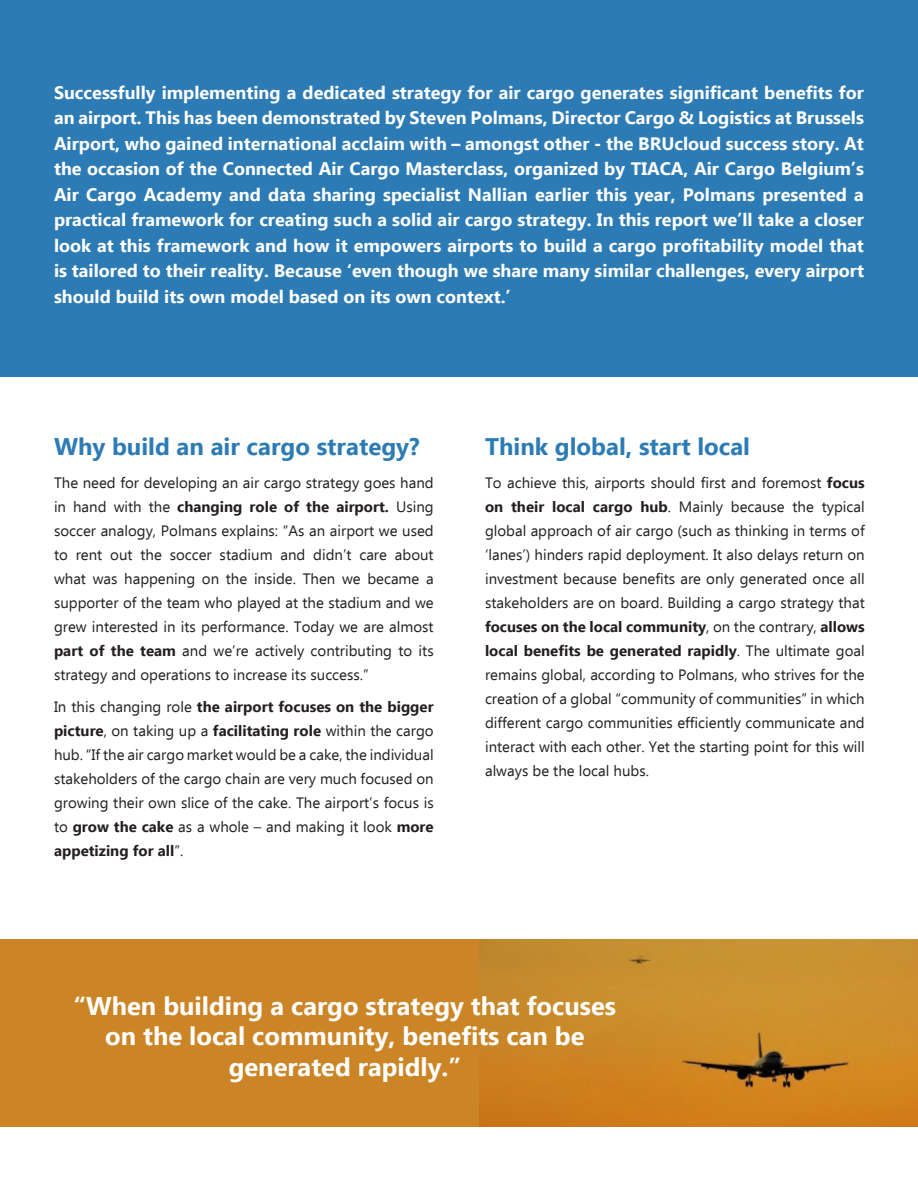
<style>
.page{position:relative;width:918px;height:1188px;background:#fff}
.page>*{position:absolute;margin:0;border:0;box-sizing:border-box;transform-origin:0 0}
.t1{font:700 25.5px/30.6px "Ebrima";color:#fff;text-align:center}
.t2{font:700 24px "Ebrima";color:#2d7bb5}
.t3{font:700 18px/25.5px "Ebrima";color:#fff;text-align:justify}
.t4{font:15px/24px "Ebrima";color:#231f20;text-align:justify}
.s1{font-weight:700}
</style>
<div class="page">
<div style="left:1px;top:939px;width:917px;height:188px;background:#cb8526"></div>
<img style="left:480px;top:939px;width:438px;height:188px">
<div style="left:0;top:0;width:918px;height:377px;background:#2d7bb5"></div>
<p class="t3" style="left:54px;top:79px;width:812px">Successfully implementing a dedicated strategy for air cargo generates significant benefits for an airport. This has been demonstrated by Steven Polmans, Director Cargo &amp; Logistics at Brussels Airport, who gained international acclaim with – amongst other - the BRUcloud success story. At the occasion of the Connected Air Cargo Masterclass, organized by TIACA, Air Cargo Belgium’s Air Cargo Academy and data sharing specialist Nallian earlier this year, Polmans presented a practical framework for creating such a solid air cargo strategy. In this report we’ll take a closer look at this framework and how it empowers airports to build a cargo profitability model that is tailored to their reality. Because ‘even though we share many similar challenges, every airport should build its own model based on its own context.’</p>
<p class="t2" style="left:54px;top:428px;width:367px">Why build an air cargo strategy?</p>
<p class="t4" style="left:54px;top:470px;width:381px">The need for developing an air cargo strategy goes hand in hand with the <span class="s1">changing role of the airport.</span> Using soccer analogy, Polmans explains: “As an airport we used to rent out the soccer stadium and didn’t care about what was happening on the inside. Then we became a supporter of the team who played at the stadium and we grew interested in its performance. Today we are almost <span class="s1">part of the team</span> and we’re actively contributing to its strategy and operations to increase its success.”</p>
<p class="t4" style="left:54px;top:695px;width:381px">In this changing role <span class="s1">the airport focuses on the bigger picture</span>, on taking up a <span class="s1">facilitating role</span> within the cargo hub. “If the air cargo market would be a cake, the individual stakeholders of the cargo chain are very much focused on growing their own slice of the cake. The airport’s focus is to <span class="s1">grow the cake</span> as a whole – and making it look <span class="s1">more appetizing for all</span>”.</p>
<p class="t2" style="left:485px;top:428px;width:267px">Think global, start local</p>
<p class="t4" style="left:485px;top:470px;width:381px">To achieve this, airports should first and foremost <span class="s1">focus on their local cargo hub</span>. Mainly because the typical global approach of air cargo (such as thinking in terms of ‘lanes’) hinders rapid deployment. It also delays return on investment because benefits are only generated once all stakeholders are on board. Building a cargo strategy that <span class="s1">focuses on the local community</span>, on the contrary, <span class="s1">allows local benefits be generated rapidly</span>. The ultimate goal remains global, according to Polmans, who strives for the creation of a global “community of communities” in which different cargo communities efficiently communicate and interact with each other. Yet the starting point for this will always be the local hubs.</p>
<p class="t1" style="left:74px;top:989px;width:544px">“When building a cargo strategy that focuses on the local community, benefits can be generated rapidly.”</p>
</div>
